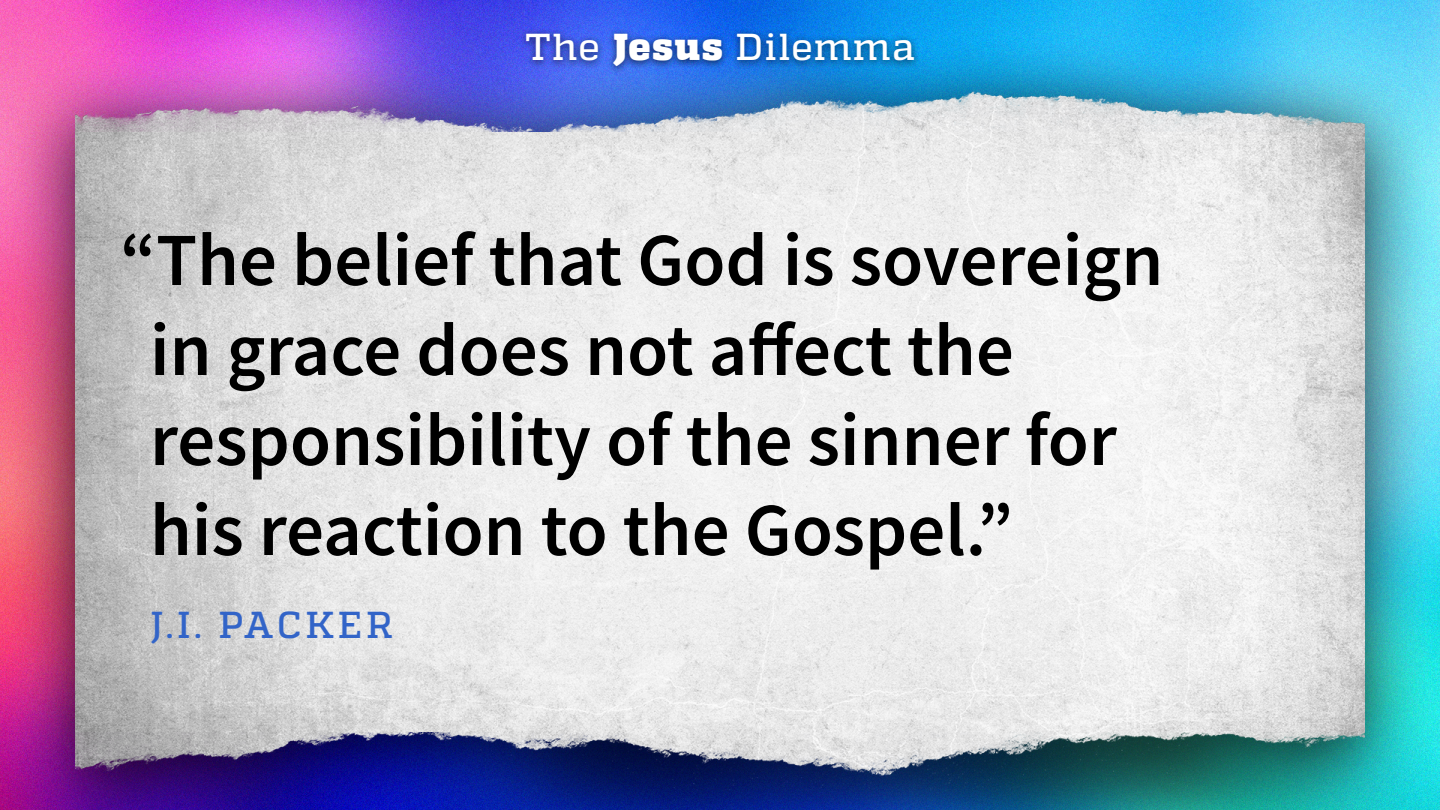
<style>
.page{position:relative;width:1440px;height:810px;background:#fff}
.page>*{position:absolute;margin:0;border:0;box-sizing:border-box;transform-origin:0 0}
.t1{font:600 75px/90px "Source Sans Pro";color:#000}
.t2{font:500 37.5px "Quadon";letter-spacing:.035em;color:#fff}
.t3{font:500 37.5px "Quadon";letter-spacing:.105em;color:#3264c8}
.s1{font-weight:900}
</style>
<div class="page">
<img style="left:0;top:0;width:1440px;height:810px">
<div style="left:519px;top:28px;width:403px;height:47px;background:#000;opacity:.65"></div>
<p class="t2" style="left:525px;top:25px;width:391px">The <span class="s1">Jesus</span> Dilemma</p>
<p class="t1" style="left:150px;top:214px;width:1015px;text-indent:-30px">“The belief that God is sovereign in grace does not affect the responsibility of the sinner for his reaction to the Gospel.”</p>
<p class="t3" style="left:150px;top:603px;width:244px">J.I. PACKER</p>
</div>
